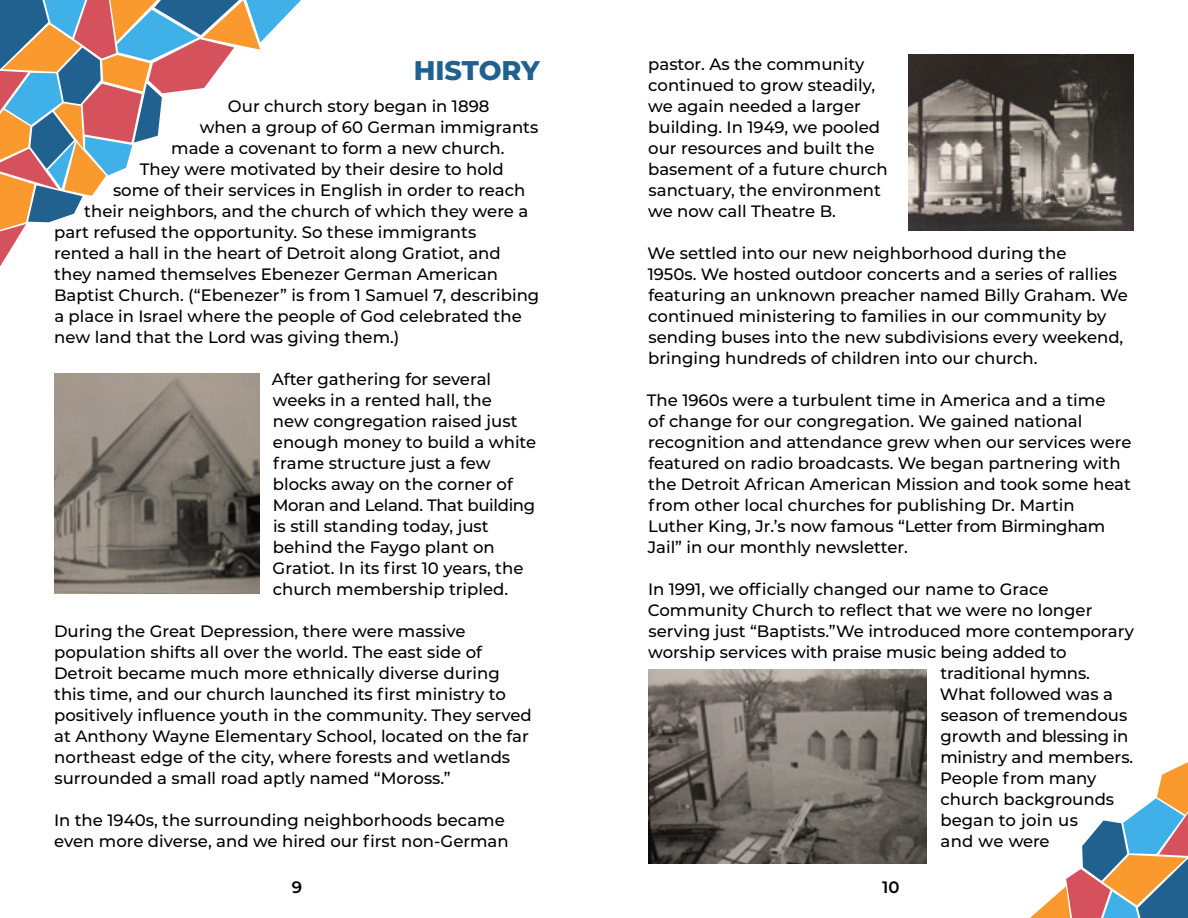
<style>
.page{position:relative;width:1188px;height:918px;background:#fff}
.page>*{position:absolute;margin:0;border:0;box-sizing:border-box;transform-origin:0 0}
.t1{font:800 27px "Montserrat";letter-spacing:-.005em;color:#20618f}
.t2{font:500 16.5px/21px "Montserrat";color:#000}
.t3{font:500 16.5px "Montserrat";letter-spacing:-.02em;color:#000}
.t4{font:600 16.5px "Montserrat";color:#000}
</style>
<div class="page">
<svg style="left:0;top:0;width:301px;height:267px"></svg>
<svg style="left:1030px;top:762px;width:158px;height:156px"></svg>
<img style="left:908px;top:54px;width:226px;height:176px">
<img style="left:648px;top:670px;width:279px;height:194px">
<img style="left:54px;top:374px;width:205px;height:220px">
<h1 class="t1" style="left:414px;top:51px;width:128px">HISTORY</h1>
<p class="t2" style="left:228px;top:95px;width:263px">Our church story began in 1898</p>
<p class="t2" style="left:200px;top:116px;width:340px">when a group of 60 German immigrants</p>
<p class="t2" style="left:171px;top:137px;width:335px">made a covenant to form a new church.</p>
<p class="t2" style="left:140px;top:158px;width:365px">They were motivated by their desire to hold</p>
<p class="t2" style="left:113px;top:179px;width:414px">some of their services in English in order to reach</p>
<p class="t2" style="left:84px;top:200px;width:446px">their neighbors, and the church of which they were a</p>
<p class="t2" style="left:54px;top:221px;width:424px">part refused the opportunity. So these immigrants</p>
<p class="t2" style="left:54px;top:242px;width:448px">rented a hall in the heart of Detroit along Gratiot, and</p>
<p class="t2" style="left:54px;top:263px;width:445px">they named themselves Ebenezer German American</p>
<p class="t2" style="left:54px;top:284px;width:487px">Baptist Church. (“Ebenezer” is from 1 Samuel 7, describing</p>
<p class="t2" style="left:54px;top:305px;width:469px">a place in Israel where the people of God celebrated the</p>
<p class="t2" style="left:54px;top:326px;width:347px">new land that the Lord was giving them.)</p>
<p class="t2" style="left:272px;top:368px;width:266px">After gathering for several weeks in a rented hall, the<br>new congregation raised just enough money to build a white frame structure just a few blocks away on the corner of<br>Moran and Leland. That building is still standing today, just behind the Faygo plant on<br>Gratiot. In its first 10 years, the church membership tripled.</p>
<p class="t2" style="left:54px;top:620px;width:479px">During the Great Depression, there were massive population shifts all over the world. The east side of Detroit became much more ethnically diverse during this time, and our church launched its first ministry to positively influence youth in the community. They served at Anthony Wayne Elementary School, located on the far northeast edge of the city, where forests and wetlands surrounded a small road aptly named “Moross.”</p>
<p class="t2" style="left:54px;top:809px;width:456px">In the 1940s, the surrounding neighborhoods became even more diverse, and we hired our first non-German</p>
<p class="t4" style="left:292px;top:875px;width:12px">9</p>
<p class="t2" style="left:648px;top:53px;width:241px">pastor. As the community continued to grow steadily, we again needed a larger building. In 1949, we pooled our resources and built the basement of a future church sanctuary, the environment we now call Theatre B.</p>
<p class="t2" style="left:648px;top:242px;width:482px">We settled into our new neighborhood during the<br>1950s. We hosted outdoor concerts and a series of rallies featuring an unknown preacher named Billy Graham. We continued ministering to families in our community by sending buses into the new subdivisions every weekend, bringing hundreds of children into our church.</p>
<p class="t2" style="left:647px;top:389px;width:486px">The 1960s were a turbulent time in America and a time<br>of change for our congregation. We gained national recognition and attendance grew when our services were featured on radio broadcasts. We began partnering with the Detroit African American Mission and took some heat from other local churches for publishing Dr. Martin Luther King, Jr.’s now famous “Letter from Birmingham Jail” in our monthly newsletter.</p>
<p class="t2" style="left:648px;top:578px;width:402px">In 1991, we officially changed our name to Grace</p>
<p class="t2" style="left:648px;top:599px;width:446px">Community Church to reflect that we were no longer</p>
<p class="t2" style="left:649px;top:620px;width:487px">serving just “Baptists.”We introduced more contemporary</p>
<p class="t2" style="left:648px;top:641px;width:420px">worship services with praise music being added to</p>
<p class="t2" style="left:940px;top:662px;width:151px">traditional hymns.</p>
<p class="t2" style="left:940px;top:683px;width:175px">What followed was a</p>
<p class="t2" style="left:941px;top:704px;width:188px">season of tremendous</p>
<p class="t3" style="left:940px;top:725px;width:190px">growth and blessing in</p>
<p class="t2" style="left:940px;top:746px;width:194px">ministry and members.</p>
<p class="t2" style="left:940px;top:767px;width:158px">People from many</p>
<p class="t2" style="left:940px;top:788px;width:175px">church backgrounds</p>
<p class="t2" style="left:940px;top:809px;width:139px">began to join us</p>
<p class="t2" style="left:940px;top:830px;width:111px">and we were</p>
<p class="t4" style="left:882px;top:875px;width:19px">10</p>
</div>
